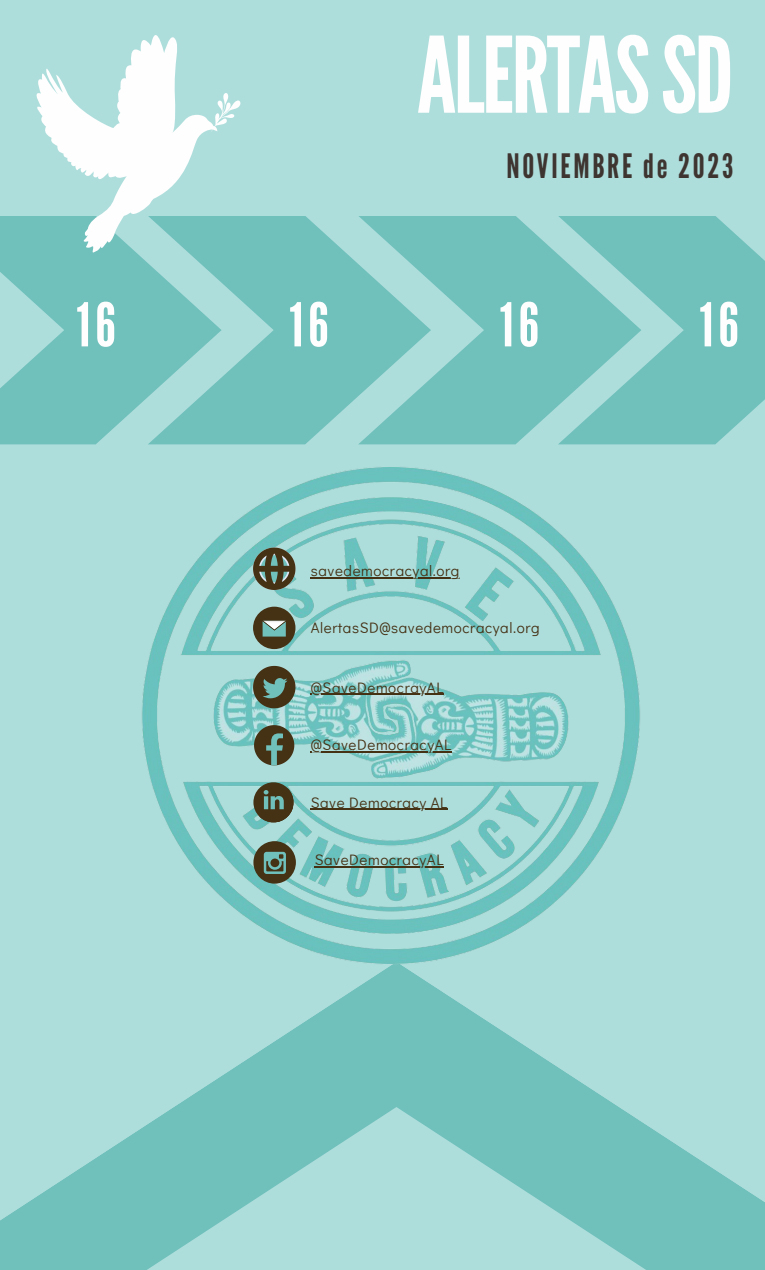
<style>
.page{position:relative;width:765px;height:1270px;background:#aededc}
.page>*{position:absolute;margin:0;border:0;box-sizing:border-box;transform-origin:0 0}
.t1{font:105px "League Gothic";letter-spacing:-.025em;color:#fefefe}
.t2{font:60.27px "League Gothic";letter-spacing:.08em;color:#fefefe}
.t3{font:33.6px "League Gothic";letter-spacing:.08em;color:#3e3531}
.t4{font:15.12px "Didact Gothic";letter-spacing:.04em;color:#453114}
</style>
<div class="page">
<svg style="left:0;top:1236px;width:765px;height:34px"></svg>
<svg style="left:0;top:1005px;width:765px;height:231px"></svg>
<svg style="left:0;top:216px;width:148px;height:228px;fill:#70c0bc"></svg>
<svg style="left:148px;top:216px;width:210px;height:210px;fill:#70c0bc"></svg>
<svg style="left:358px;top:216px;width:200px;height:210px;fill:#70c0bc"></svg>
<svg style="left:558px;top:216px;width:207px;height:228px;fill:#70c0bc"></svg>
<img style="left:80px;top:426px;width:623px;height:579px">
<svg style="left:253px;top:548px;width:42px;height:42px"></svg>
<div style="left:253px;top:607px;width:42px;height:42px;background:#453114;border-radius:50%"></div>
<svg style="left:263px;top:621px;width:23px;height:16px"></svg>
<svg style="left:254px;top:725px;width:40px;height:40px"></svg>
<svg style="left:253px;top:666px;width:42px;height:42px"></svg>
<svg style="left:253px;top:782px;width:41px;height:40px"></svg>
<svg style="left:259px;top:788px;width:36px;height:36px"></svg>
<div style="left:253px;top:841px;width:43px;height:43px;background:#453114;border-radius:50%"></div>
<svg style="left:264px;top:852px;width:22px;height:22px"></svg>
<hr style="left:311px;top:577px;width:149px;height:1px;background:#453114">
<hr style="left:311px;top:693px;width:133px;height:2px;background:#453114">
<hr style="left:311px;top:751px;width:141px;height:1px;background:#453114">
<hr style="left:311px;top:809px;width:137px;height:1px;background:#453114">
<hr style="left:315px;top:866px;width:129px;height:2px;background:#453114">
<svg style="left:18px;top:35px;width:254px;height:223px"></svg>
<p class="t1" style="left:417px;top:15px;width:318px">ALERTASSD</p>
<p class="t3" style="left:506px;top:147px;width:229px">NOVIEMBRE de 2023</p>
<p class="t2" style="left:76px;top:290px;width:41px">16</p>
<p class="t2" style="left:289px;top:290px;width:41px">16</p>
<p class="t2" style="left:500px;top:290px;width:41px">16</p>
<p class="t2" style="left:699px;top:290px;width:41px">16</p>
<p class="t4" style="left:311px;top:560px;width:150px">savedemocracyal.org</p>
<p class="t4" style="left:311px;top:618px;width:230px">AlertasSD@savedemocracyal.org</p>
<p class="t4" style="left:311px;top:677px;width:134px">@SaveDemocrayAL</p>
<p class="t4" style="left:311px;top:734px;width:142px">@SaveDemocracyAL</p>
<p class="t4" style="left:311px;top:792px;width:138px">Save Democracy AL</p>
<p class="t4" style="left:315px;top:850px;width:130px">SaveDemocracyAL</p>
</div>
